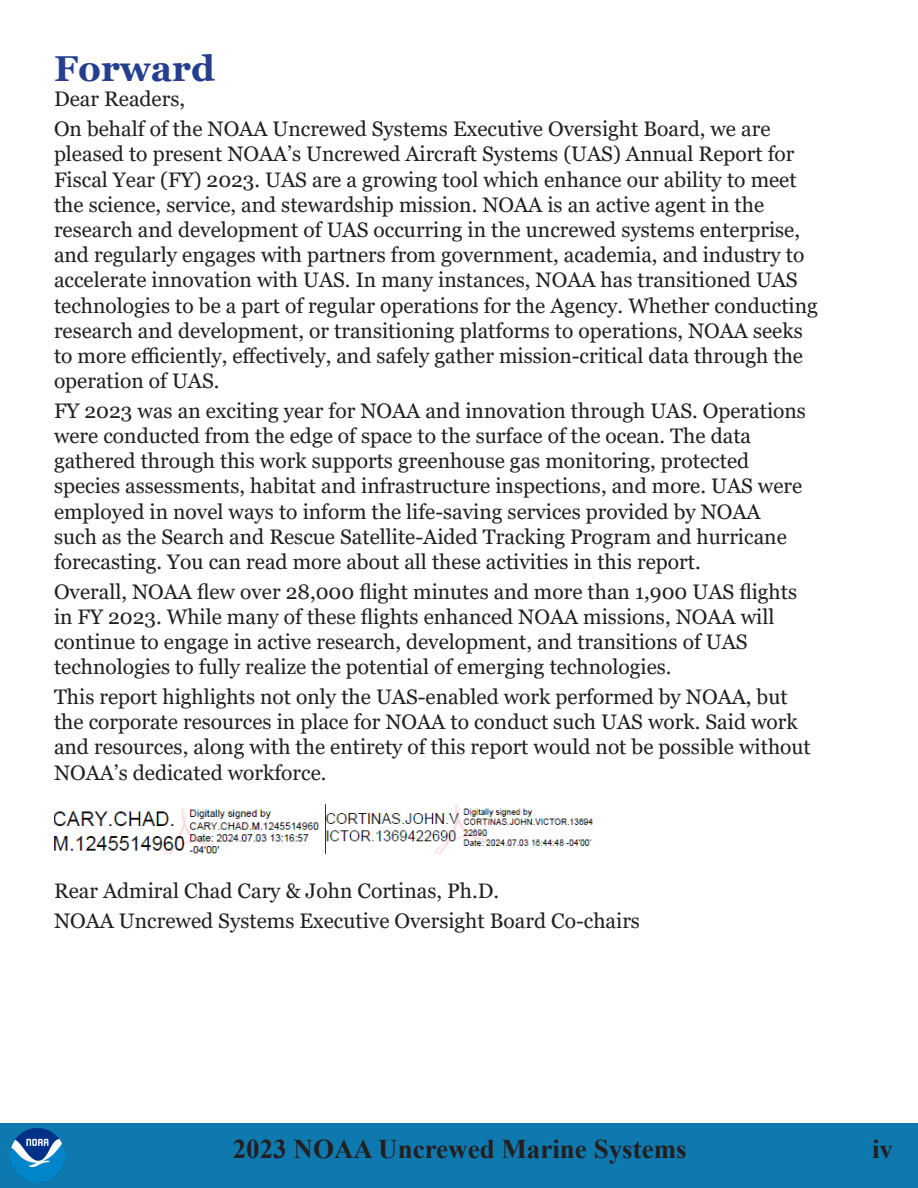
<style>
.page{position:relative;width:918px;height:1188px;background:#fff}
.page>*{position:absolute;margin:0;border:0;box-sizing:border-box;transform-origin:0 0}
.t1{font:700 36px "Georgia";color:#253f8e}
.t2{font:700 27px "Times New Roman";color:#231f20}
.t3{font:21px/25.2px "Georgia";color:#231f20}
</style>
<div class="page">
<div style="left:0;top:1123px;width:918px;height:65px;background:#0e79ae"></div>
<img style="left:11px;top:1129px;width:54px;height:54px">
<img style="left:54px;top:808px;width:265px;height:46px">
<img style="left:326px;top:805px;width:268px;height:49px">
<p class="t1" style="left:54px;top:46px;width:162px">Forward</p>
<p class="t3" style="left:54px;top:87px;width:133px">Dear Readers,</p>
<p class="t3" style="left:54px;top:117px;width:765px">On behalf of the NOAA Uncrewed Systems Executive Oversight Board, we are pleased to present NOAA’s Uncrewed Aircraft Systems (UAS) Annual Report for Fiscal Year (FY) 2023. UAS are a growing tool which enhance our ability to meet the science, service, and stewardship mission. NOAA is an active agent in the research and development of UAS occurring in the uncrewed systems enterprise, and regularly engages with partners from government, academia, and industry to accelerate innovation with UAS. In many instances, NOAA has transitioned UAS technologies to be a part of regular operations for the Agency. Whether conducting research and development, or transitioning platforms to operations, NOAA seeks to more efficiently, effectively, and safely gather mission-critical data through the operation of UAS.</p>
<p class="t3" style="left:54px;top:398px;width:754px">FY 2023 was an exciting year for NOAA and innovation through UAS. Operations were conducted from the edge of space to the surface of the ocean. The data gathered through this work supports greenhouse gas monitoring, protected species assessments, habitat and infrastructure inspections, and more. UAS were employed in novel ways to inform the life-saving services provided by NOAA such as the Search and Rescue Satellite-Aided Tracking Program and hurricane forecasting. You can read more about all these activities in this report.</p>
<p class="t3" style="left:54px;top:579px;width:745px">Overall, NOAA flew over 28,000 flight minutes and more than 1,900 UAS flights in FY 2023. While many of these flights enhanced NOAA missions, NOAA will continue to engage in active research, development, and transitions of UAS technologies to fully realize the potential of emerging technologies.</p>
<p class="t3" style="left:54px;top:685px;width:758px">This report highlights not only the UAS-enabled work performed by NOAA, but the corporate resources in place for NOAA to conduct such UAS work. Said work and resources, along with the entirety of this report would not be possible without NOAA’s dedicated workforce.</p>
<p class="t3" style="left:54px;top:879px;width:447px">Rear Admiral Chad Cary &amp; John Cortinas, Ph.D.</p>
<p class="t3" style="left:54px;top:909px;width:588px">NOAA Uncrewed Systems Executive Oversight Board Co-chairs</p>
<p class="t2" style="left:233px;top:1129px;width:455px">2023 NOAA Uncrewed Marine Systems</p>
<p class="t2" style="left:872px;top:1129px;width:23px">iv</p>
</div>
